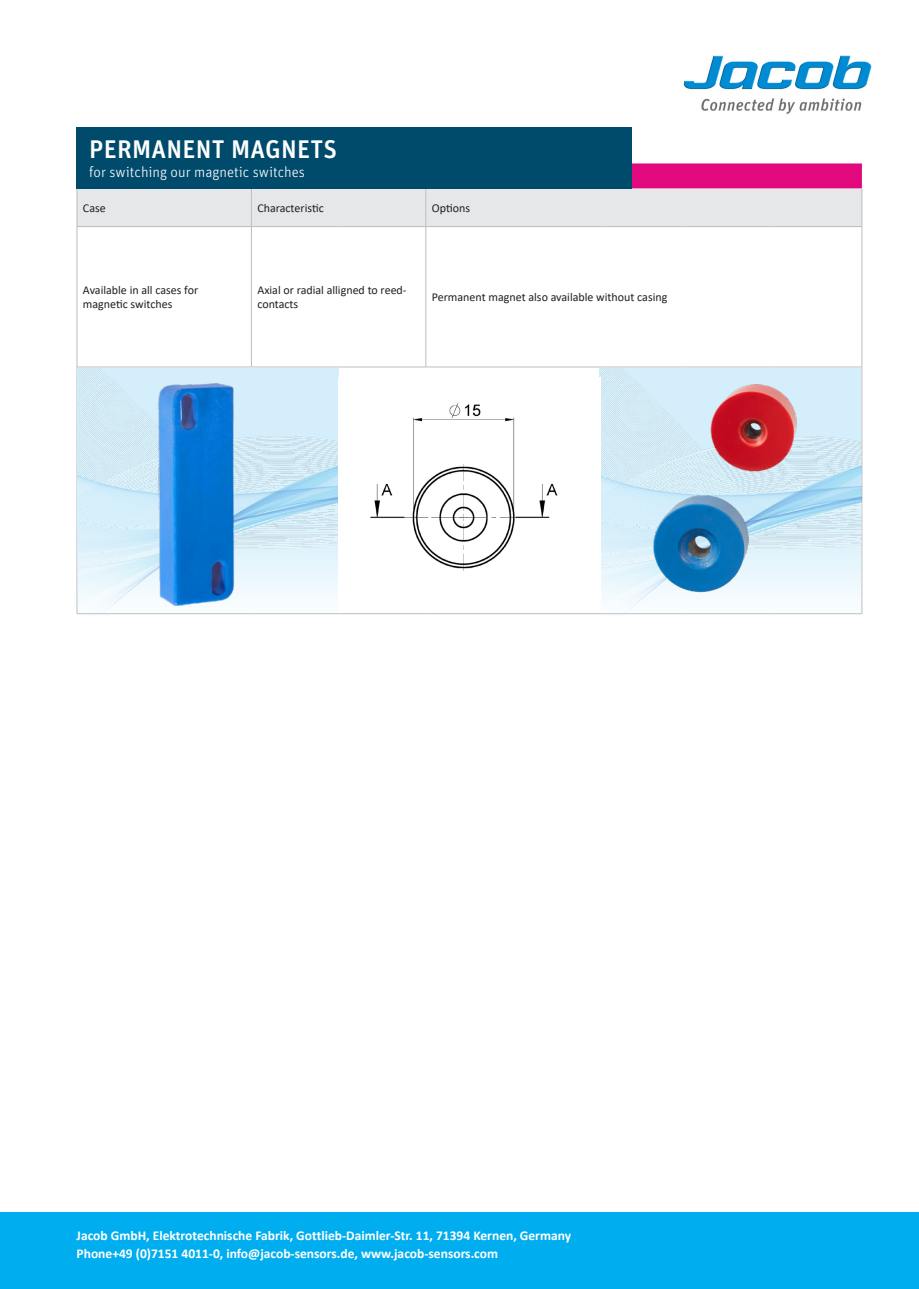
<style>
.page{position:relative;width:919px;height:1289px;background:#fff}
.page>*{position:absolute;margin:0;border:0;box-sizing:border-box;transform-origin:0 0}
.copy_Corpo_A_10_pt{font:500 25.5px "Unit Pro";letter-spacing:.01em;color:#fff}
.copy_Corpo_A_10_pt-2{font:300 15px "Unit Pro";color:#fff}
.t1{font:700 13.5px/18px "Calibri";color:#fff}
.t2{font:12px/14.4px "Calibri";color:#231f20}
</style>
<div class="page">
<img style="left:683px;top:55px;width:189px;height:59px">
<div style="left:0;top:1212px;width:918px;height:76px;background:#00aeef"></div>
<svg style="left:78px;top:163px;width:783px;height:63px;background:#e5c2d7"></svg>
<hr style="left:861px;top:367px;width:1px;height:246px;background:#bcbdc0">
<hr style="left:77px;top:189px;width:1px;height:37px;background:#bcbdc0">
<hr style="left:77px;top:226px;width:174px;height:1px;background:#bcbdc0">
<hr style="left:77px;top:227px;width:1px;height:139px;background:#bcbdc0">
<hr style="left:77px;top:366px;width:174px;height:1px;background:#bcbdc0">
<hr style="left:77px;top:367px;width:1px;height:246px;background:#bcbdc0">
<hr style="left:251px;top:366px;width:87px;height:1px;background:#bcbdc0">
<hr style="left:338px;top:366px;width:88px;height:1px;background:#bcbdc0">
<hr style="left:338px;top:613px;width:88px;height:1px;background:#bcbdc0">
<hr style="left:426px;top:613px;width:87px;height:1px;background:#bcbdc0">
<hr style="left:513px;top:613px;width:87px;height:1px;background:#bcbdc0">
<hr style="left:774px;top:613px;width:88px;height:1px;background:#bcbdc0">
<hr style="left:251px;top:189px;width:1px;height:37px;background:#bcbdc0">
<hr style="left:425px;top:189px;width:1px;height:37px;background:#bcbdc0">
<hr style="left:861px;top:189px;width:1px;height:37px;background:#bcbdc0">
<hr style="left:251px;top:226px;width:87px;height:1px;background:#bcbdc0">
<hr style="left:251px;top:227px;width:1px;height:139px;background:#bcbdc0">
<hr style="left:338px;top:226px;width:88px;height:1px;background:#bcbdc0">
<hr style="left:426px;top:226px;width:87px;height:1px;background:#bcbdc0">
<hr style="left:425px;top:227px;width:1px;height:139px;background:#bcbdc0">
<hr style="left:513px;top:226px;width:87px;height:1px;background:#bcbdc0">
<hr style="left:600px;top:226px;width:87px;height:1px;background:#bcbdc0">
<hr style="left:687px;top:226px;width:87px;height:1px;background:#bcbdc0">
<hr style="left:774px;top:226px;width:88px;height:1px;background:#bcbdc0">
<hr style="left:861px;top:227px;width:1px;height:139px;background:#bcbdc0">
<hr style="left:426px;top:366px;width:87px;height:1px;background:#bcbdc0">
<hr style="left:513px;top:366px;width:87px;height:1px;background:#bcbdc0">
<hr style="left:600px;top:366px;width:87px;height:1px;background:#bcbdc0">
<hr style="left:687px;top:366px;width:87px;height:1px;background:#bcbdc0">
<hr style="left:774px;top:366px;width:88px;height:1px;background:#bcbdc0">
<div style="left:77px;top:127px;width:554px;height:62px;background:#004b6c"></div>
<img style="left:78px;top:368px;width:261px;height:247px">
<img style="left:599px;top:368px;width:262px;height:247px">
<img style="left:338px;top:377px;width:262px;height:228px">
<img style="left:146px;top:377px;width:106px;height:232px">
<img style="left:705px;top:377px;width:98px;height:105px">
<img style="left:651px;top:491px;width:101px;height:105px">
<p class="copy_Corpo_A_10_pt" style="left:89px;top:131px;width:249px">PERMANENT MAGNETS</p>
<p class="copy_Corpo_A_10_pt-2" style="left:89px;top:162px;width:217px">for switching our magnetic switches</p>
<p class="t2" style="left:83px;top:200px;width:24px">Case</p>
<p class="t2" style="left:257px;top:200px;width:68px">Characteristic</p>
<p class="t2" style="left:432px;top:200px;width:40px">Options</p>
<p class="t2" style="left:83px;top:282px;width:117px">Available in all cases for</p>
<p class="t2" style="left:83px;top:297px;width:91px">magnetic switches</p>
<p class="t2" style="left:257px;top:282px;width:151px">Axial or radial alligned to reed&shy;contacts</p>
<p class="t2" style="left:432px;top:290px;width:237px">Permanent magnet also available without casing</p>
<p class="t1" style="left:77px;top:1225px;width:496px">Jacob GmbH, Elektrotechnische Fabrik, Gottlieb-Daimler-Str. 11, 71394 Kernen, Germany<br>Phone+49 (0)7151 4011-0, info@jacob-sensors.de, www.jacob-sensors.com</p>
</div>
